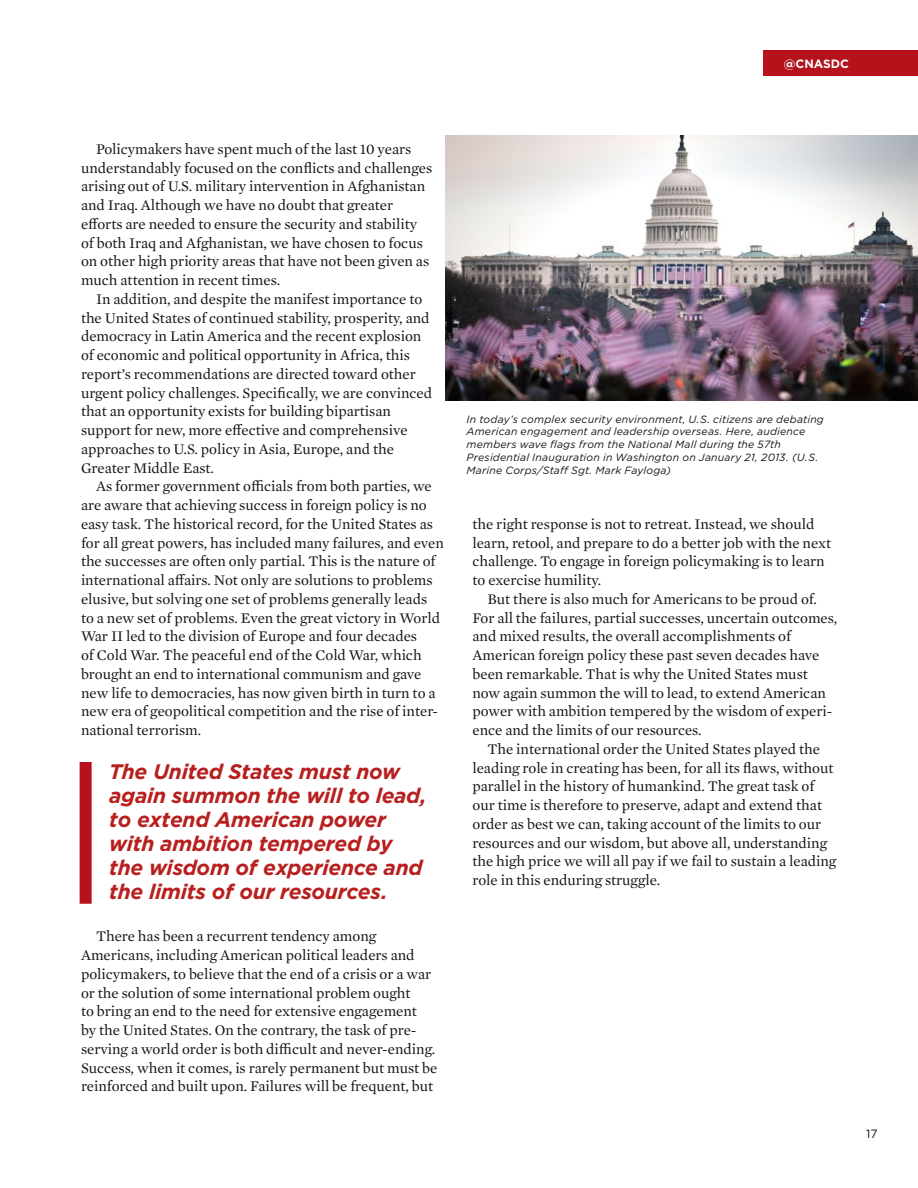
<style>
.page{position:relative;width:918px;height:1188px;background:#fff}
.page>*{position:absolute;margin:0;border:0;box-sizing:border-box;transform-origin:0 0}
.t1{font:italic 700 21px/24px "Gotham";letter-spacing:-.015em;color:#b7201f}
.t2{font:15px/18.8px "Mercury Text G1";color:#141414}
.t3{font:700 12px "Gotham";color:#fff}
.t4{font:12px "Gotham";color:#141414}
.t5{font:italic 10.5px/12.8px "Gotham";letter-spacing:.02em;color:#141414}
</style>
<div class="page">
<div style="left:764px;top:51px;width:154px;height:25px;background:#b5121b"></div>
<div style="left:80px;top:762px;width:12px;height:142px;background:#b5121b"></div>
<img style="left:446px;top:135px;width:472px;height:266px">
<p class="t3" style="left:784px;top:56px;width:67px">@CNASDC</p>
<p class="t2" style="left:81px;top:139px;width:353px;text-indent:15px">Policymakers have spent much of the last 10 years understandably focused on the conflicts and challenges arising out of U.S. military intervention in Afghanistan and Iraq. Although we have no doubt that greater efforts are needed to ensure the security and stability of both Iraq and Afghanistan, we have chosen to focus on other high priority areas that have not been given as much attention in recent times.</p>
<p class="t2" style="left:81px;top:289px;width:353px;text-indent:15px">In addition, and despite the manifest importance to the United States of continued stability, prosperity, and democracy in Latin America and the recent explosion of economic and political opportunity in Africa, this report’s recommendations are directed toward other urgent policy challenges. Specifically, we are convinced that an opportunity exists for building bipartisan support for new, more effective and comprehensive approaches to U.S. policy in Asia, Europe, and the Greater Middle East.</p>
<p class="t2" style="left:81px;top:476px;width:364px;text-indent:15px">As former government officials from both parties, we are aware that achieving success in foreign policy is no easy task. The historical record, for the United States as for all great powers, has included many failures, and even the successes are often only partial. This is the nature of international affairs. Not only are solutions to problems elusive, but solving one set of problems generally leads<br>to a new set of problems. Even the great victory in World War II led to the division of Europe and four decades<br>of Cold War. The peaceful end of the Cold War, which brought an end to international communism and gave new life to democracies, has now given birth in turn to a new era of geopolitical competition and the rise of inter&shy;national terrorism.</p>
<h1 class="t1" style="left:109px;top:759px;width:319px">The United States must now again summon the will to lead, to extend American power with ambition tempered by the wisdom of experience and the limits of our resources.</h1>
<p class="t2" style="left:81px;top:926px;width:358px;text-indent:15px">There has been a recurrent tendency among Americans, including American political leaders and policymakers, to believe that the end of a crisis or a war or the solution of some international problem ought<br>to bring an end to the need for extensive engagement<br>by the United States. On the contrary, the task of pre&shy;serving a world order is both difficult and never-ending.<br>Success, when it comes, is rarely permanent but must be reinforced and built upon. Failures will be frequent, but</p>
<p class="t5" style="left:466px;top:412px;width:359px">In today’s complex security environment, U.S. citizens are debating American engagement and leadership overseas. Here, audience members wave flags from the National Mall during the 57th Presidential Inauguration in Washington on January 21, 2013. (U.S.<br>Marine Corps/Staff Sgt. Mark Fayloga)</p>
<p class="t2" style="left:473px;top:514px;width:360px">the right response is not to retreat. Instead, we should learn, retool, and prepare to do a better job with the next challenge. To engage in foreign policymaking is to learn to exercise humility.</p>
<p class="t2" style="left:473px;top:589px;width:366px;text-indent:15px">But there is also much for Americans to be proud of.<br>For all the failures, partial successes, uncertain outcomes, and mixed results, the overall accomplishments of American foreign policy these past seven decades have been remarkable. That is why the United States must now again summon the will to lead, to extend American power with ambition tempered by the wisdom of experi&shy;ence and the limits of our resources.</p>
<p class="t2" style="left:473px;top:739px;width:365px;text-indent:15px">The international order the United States played the leading role in creating has been, for all its flaws, without parallel in the history of humankind. The great task of our time is therefore to preserve, adapt and extend that order as best we can, taking account of the limits to our resources and our wisdom, but above all, understanding the high price we will all pay if we fail to sustain a leading role in this enduring struggle.</p>
<p class="t4" style="left:866px;top:1126px;width:13px">17</p>
</div>
